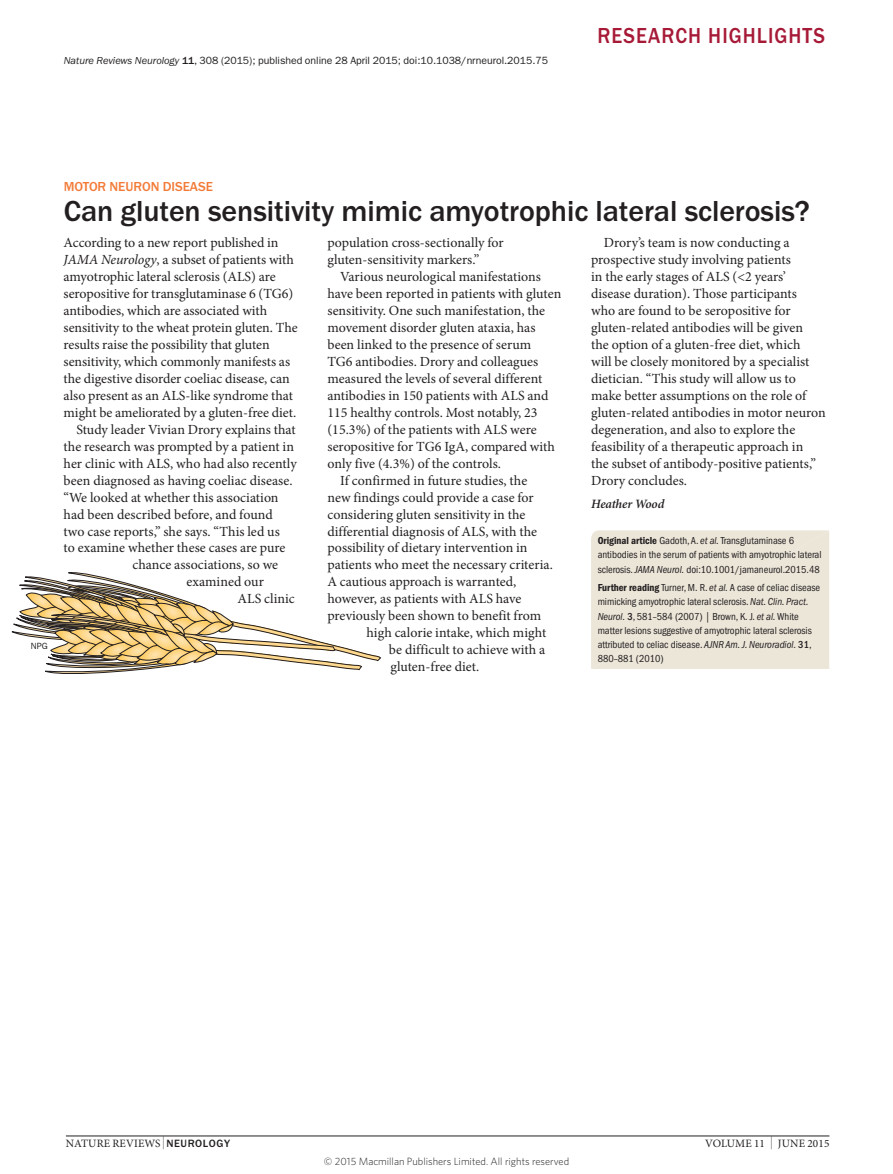
<style>
.page{position:relative;width:893px;height:1174px;background:#fff}
.page>*{position:absolute;margin:0;border:0;box-sizing:border-box;transform-origin:0 0}
.Title{font:500 30px "ITC Franklin Gothic Std";letter-spacing:-.005em;color:#231f20}
.t1{font:500 22.5px "ITC Franklin Gothic Std";letter-spacing:.05em;color:#a71a37;scale:.9 1}
.Body_text{font:13.95px/17px "Minion Pro";color:#231f20}
.Body_first{font:13.95px/17px "Minion Pro";letter-spacing:-.005em;color:#231f20}
.Strapline{font:500 13.5px "ITC Franklin Gothic Std";letter-spacing:-.005em;color:#f37b38}
.Authors{font:italic 600 12.75px "Minion Pro";letter-spacing:-.01em;color:#231f20}
.t2{font:11.25px "Minion Pro Regular 2";letter-spacing:.01em;color:#231f20}
.References{font:condensed 10.5px/14.2px "ITC Franklin Gothic Std";letter-spacing:-.005em;color:#231f20}
.Citation_line{font:10.5px "ITC Franklin Gothic Std";letter-spacing:-.005em;color:#231f20}
.t3{font:300 10.5px "Whitney";color:#231f20}
.Figure_credit{font:9px "ITC Franklin Gothic Std";color:#231f20}
.s1{font-style:italic}
.s2{font-weight:500}
.s3{font-family:"ITC Franklin Gothic Std Dm Cd";font-stretch:normal}
.s4{font-size:12.9px}
.s5{font-family:"ITC Franklin Gothic Std";font-weight:500;font-size:10.95px}
</style>
<div class="page">
<hr style="left:66px;top:1135px;width:763px;height:1px;background:#231f20">
<div style="left:591px;top:530px;width:238px;height:139px;background:#ece6d9"></div>
<svg style="left:11px;top:572px;width:370px;height:102px"></svg>
<p class="Citation_line" style="left:64px;top:54px;width:486px"><span class="s1">Nature Reviews Neurology</span> <span class="s2">11</span>, 308 (2015); published online 28 April 2015; doi:10.1038/nrneurol.2015.75</p>
<h2 class="t1" style="left:598px;top:22px;width:254px">RESEARCH HIGHLIGHTS</h2>
<p class="Figure_credit" style="left:31px;top:641px;width:18px">NPG</p>
<p class="Strapline" style="left:64px;top:179px;width:151px">MOTOR NEURON DISEASE</p>
<p class="Title" style="left:64px;top:194px;width:748px">Can gluten sensitivity mimic amyotrophic lateral sclerosis?</p>
<p class="Body_text" style="left:591px;top:234px;width:236px;text-indent:13px">Drory’s team is now conducting a prospective study involving patients<br>in the early stages of ALS (&lt;2 years’ disease duration). Those participants<br>who are found to be seropositive for gluten-related antibodies will be given<br>the option of a gluten-free diet, which<br>will be closely monitored by a specialist dietician. “This study will allow us to make better assumptions on the role of gluten-related antibodies in motor neuron degeneration, and also to explore the feasibility of a therapeutic approach in<br>the subset of antibody-positive patients,” Drory concludes.</p>
<p class="Authors" style="left:591px;top:496px;width:75px">Heather Wood</p>
<p class="Body_text" style="left:327px;top:234px;width:178px">population cross-sectionally for gluten-sensitivity markers.”</p>
<p class="Body_text" style="left:327px;top:268px;width:235px;text-indent:13px">Various neurological manifestations have been reported in patients with gluten sensitivity. One such manifestation, the movement disorder gluten ataxia, has been linked to the presence of serum<br>TG6 antibodies. Drory and colleagues measured the levels of several different antibodies in 150 patients with ALS and 115 healthy controls. Most notably, 23 (15.3%) of the patients with ALS were seropositive for TG6 IgA, compared with only five (4.3%) of the controls.</p>
<p class="Body_text" style="left:340px;top:472px;width:189px">If confirmed in future studies, the</p>
<p class="Body_text" style="left:327px;top:489px;width:208px">new findings could provide a case for</p>
<p class="Body_text" style="left:327px;top:505px;width:199px">considering gluten sensitivity in the</p>
<p class="Body_text" style="left:327px;top:522px;width:211px">differential diagnosis of ALS, with the</p>
<p class="Body_text" style="left:327px;top:539px;width:202px">possibility of dietary intervention in</p>
<p class="Body_text" style="left:327px;top:556px;width:227px">patients who meet the necessary criteria.</p>
<p class="Body_text" style="left:327px;top:573px;width:190px">A cautious approach is warranted,</p>
<p class="Body_text" style="left:327px;top:590px;width:196px">however, as patients with ALS have</p>
<p class="Body_text" style="left:327px;top:607px;width:215px">previously been shown to benefit from</p>
<p class="Body_text" style="left:366px;top:624px;width:181px">high calorie intake, which might</p>
<p class="Body_text" style="left:389px;top:641px;width:158px">be difficult to achieve with a</p>
<p class="Body_text" style="left:390px;top:658px;width:90px">gluten-free diet.</p>
<p class="Body_first" style="left:64px;top:234px;width:236px">According to a new report published in <span class="s1">JAMA Neurology</span>, a subset of patients with amyotrophic lateral sclerosis (ALS) are seropositive for transglutaminase 6 (TG6) antibodies, which are associated with sensitivity to the wheat protein gluten. The results raise the possibility that gluten sensitivity, which commonly manifests as the digestive disorder coeliac disease, can also present as an ALS-like syndrome that might be ameliorated by a gluten-free diet.</p>
<p class="Body_text" style="left:76px;top:421px;width:221px">Study leader Vivian Drory explains that</p>
<p class="Body_text" style="left:64px;top:438px;width:232px">the research was prompted by a patient in</p>
<p class="Body_text" style="left:64px;top:455px;width:235px">her clinic with ALS, who had also recently</p>
<p class="Body_text" style="left:64px;top:472px;width:230px">been diagnosed as having coeliac disease.</p>
<p class="Body_text" style="left:64px;top:489px;width:217px">“We looked at whether this association</p>
<p class="Body_text" style="left:64px;top:505px;width:211px">had been described before, and found</p>
<p class="Body_text" style="left:64px;top:522px;width:218px">two case reports,” she says. “This led us</p>
<p class="Body_text" style="left:64px;top:539px;width:223px">to examine whether these cases are pure</p>
<p class="Body_text" style="left:133px;top:556px;width:147px">chance associations, so we</p>
<p class="Body_text" style="left:187px;top:573px;width:79px">examined our</p>
<p class="Body_text" style="left:238px;top:590px;width:59px">ALS clinic</p>
<p class="References" style="left:598px;top:533px;width:225px"><span class="s3">Original article</span> Gadoth, A. <span class="s1">et al.</span> Transglutaminase 6 antibodies in the serum of patients with amyotrophic lateral sclerosis. <span class="s1">JAMA Neurol.</span> doi:10.1001/jamaneurol.2015.48</p>
<p class="References" style="left:598px;top:580px;width:224px"><span class="s3">Further reading</span> Turner, M. R. <span class="s1">et al.</span> A case of celiac disease mimicking amyotrophic lateral sclerosis. <span class="s1">Nat. Clin. Pract.<br>Neurol.</span> <span class="s2">3</span>, 581–584 (2007) | Brown, K. J. <span class="s1">et al.</span> White matter lesions suggestive of amyotrophic lateral sclerosis attributed to celiac disease. <span class="s1">AJNR Am. J. Neuroradiol.</span> <span class="s2">31</span>, 880–881 (2010)</p>
<p class="t2" style="left:66px;top:1135px;width:165px">NATURE REVIEWS <span class="s4">|</span> <span class="s5">NEUROLOGY</span></p>
<p class="t2" style="left:705px;top:1135px;width:126px">VOLUME 11 <span class="s4">|</span> JUNE 2015</p>
<p class="t3" style="left:324px;top:1154px;width:247px">© 2015 Macmillan Publishers Limited. All rights reserved</p>
</div>
